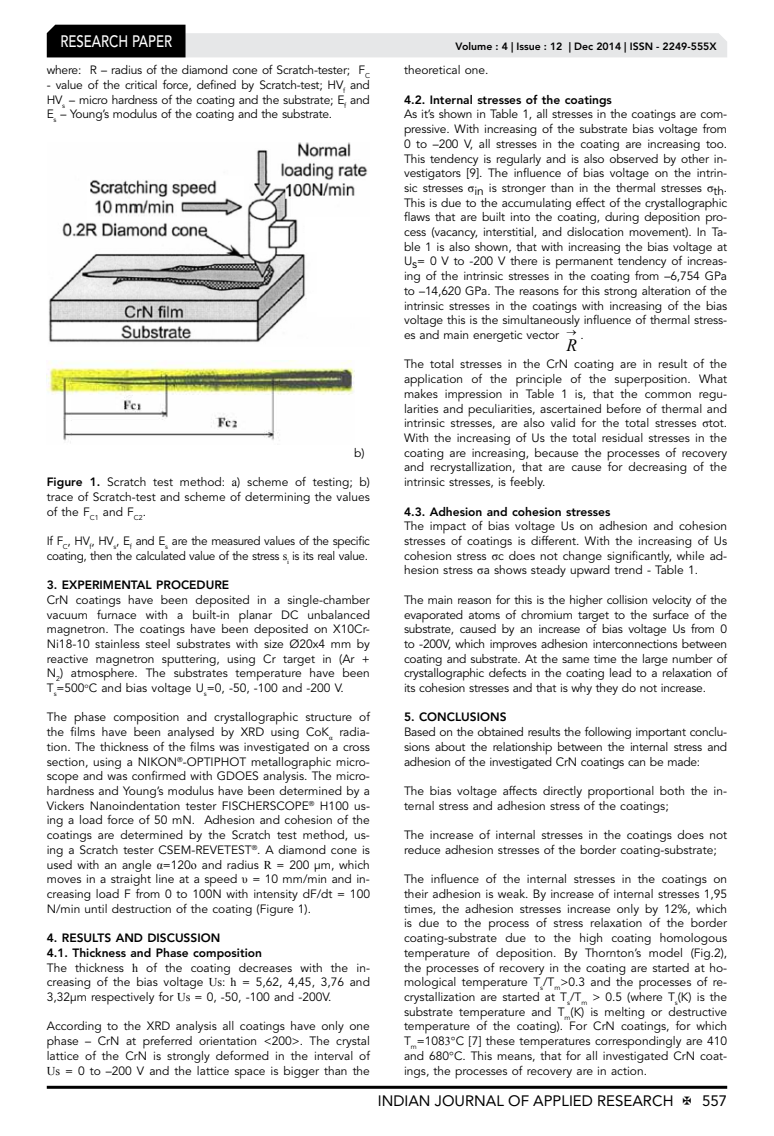
<style>
.page{position:relative;width:774px;height:1136px;background:#fff}
.page>*{position:absolute;margin:0;border:0;box-sizing:border-box;transform-origin:0 0}
.t1{font:italic 17.4px "Times New Roman";color:#000}
.t2{font:500 16.5px "Avenir LT Std";color:#fff;scale:.8 1}
.t3{font:15px "Avenir LT Std";color:#000}
.t4{font:12px/14.7px "Avenir LT Std";color:#000;text-align:justify}
.t5{font:12px/14.7px "Avenir LT Std";letter-spacing:-.03em;color:#000}
.t6{font:800 12px "Avenir LT Std";color:#000}
.t7{font:12px "Avenir LT Std";letter-spacing:-.02em;color:#000}
.t8{font:800 10.5px "Avenir LT Std";color:#000}
.s1{font-weight:800}
.s2{font-family:"Times New Roman"}
</style>
<div class="page">
<hr style="left:47px;top:1085px;width:680px;height:3px;background:#000">
<svg style="left:47px;top:25px;width:680px;height:32px"></svg>
<img style="left:49px;top:142px;width:319px;height:201px">
<img style="left:47px;top:361px;width:307px;height:82px">
<h2 class="t2" style="left:60px;top:32px;width:139px">RESEARCH PAPER</h2>
<p class="t7" style="left:47px;top:63px;width:325px">where: R – radius of the diamond cone of Scratch-tester; F<sub>C</sub></p>
<p class="t4" style="left:47px;top:78px;width:325px">- value of the critical force, defined by Scratch-test; HV<sub>f</sub> and HV<sub>s</sub> – micro hardness of the coating and the substrate; E<sub>f</sub> and E<sub>s</sub> – Young’s modulus of the coating and the substrate.</p>
<p class="t4" style="left:354px;top:445px;width:12px">b)</p>
<p class="t4" style="left:47px;top:475px;width:325px"><span class="s1">Figure 1.</span> Scratch test method: <span class="s2">а</span>) scheme of testing; b) trace of Scratch-test and scheme of determining the values of the F<sub>C1</sub> and F<sub>C2</sub>.</p>
<p class="t5" style="left:47px;top:533px;width:325px">If F<sub>C</sub>, HV<sub>f</sub>, HV<sub>s</sub>, E<sub>f</sub> and E<sub>s</sub> are the measured values of the specific coating, then the calculated value of the stress <span class="s2">s</span><sub>i</sub> is its real value.</p>
<p class="t6" style="left:47px;top:577px;width:184px">3. EXPERIMENTAL PROCEDURE</p>
<p class="t4" style="left:47px;top:592px;width:325px">CrN coatings have been deposited in a single-chamber vacuum furnace with a built-in planar DC unbalanced magnetron. The coatings have been deposited on X10Cr-Ni18-10 stainless steel substrates with size Ø20x4 mm by reactive magnetron sputtering, using Cr target in (Ar + N<sub>2</sub>) atmosphere. The substrates temperature have been T<sub>s</sub>=500<sup>o</sup>C and bias voltage U<sub>s</sub>=0, -50, -100 and -200 V.</p>
<p class="t4" style="left:47px;top:710px;width:325px">The phase composition and crystallographic structure of the films have been analysed by XRD using CoK<sub>α</sub> radia&shy;tion. The thickness of the films was investigated on a cross section, using a NIKON<sup>®</sup>-OPTIPHOT metallographic micro&shy;scope and was confirmed with GDOES analysis. The micro&shy;hardness and Young’s modulus have been determined by a Vickers Nanoindentation tester FISCHERSCOPE<sup>®</sup> H100 us&shy;ing a load force of 50 mN. Adhesion and cohesion of the coatings are determined by the Scratch test method, us&shy;ing a Scratch tester CSEM-REVETEST<sup>®</sup>. A diamond cone is used with an angle <span class="s2">α</span>=120<span class="s2">о</span> and radius <span class="s2">R</span> = 200 μm, which moves in a straight line at a speed <span class="s2">υ</span> = 10 mm/min and in&shy;creasing load F from 0 to 100N with intensity dF/dt = 100<br>N/min until destruction of the coating (Figure 1).</p>
<p class="t4" style="left:47px;top:930px;width:325px;text-align:left"><span class="s1">4. RESULTS AND DISCUSSION<br>4.1. Thickness and Phase composition<br></span>The thickness <span class="s2">h</span> of the coating decreases with the in&shy;creasing of the bias voltage <span class="s2">Us</span>: <span class="s2">h</span> = 5,62, 4,45, 3,76 and 3,32μm respectively for <span class="s2">Us</span> = 0, -50, -100 and -200V.</p>
<p class="t4" style="left:47px;top:1019px;width:325px">According to the XRD analysis all coatings have only one phase – CrN at preferred orientation &lt;200&gt;. The crystal lattice of the CrN is strongly deformed in the interval of <span class="s2">Us</span> = 0 to –200 V and the lattice space is bigger than the</p>
<p class="t8" style="left:456px;top:41px;width:262px">Volume : 4 | Issue : 12 | Dec 2014 | ISSN - 2249-555X</p>
<p class="t4" style="left:404px;top:63px;width:86px">theoretical one.</p>
<p class="t6" style="left:404px;top:92px;width:209px">4.2. Internal stresses of the coatings</p>
<p class="t4" style="left:404px;top:107px;width:325px">As it’s shown in Table 1, all stresses in the coatings are com&shy;pressive. With increasing of the substrate bias voltage from 0 to –200 V, all stresses in the coating are increasing too.<br>This tendency is regularly and is also observed by other in&shy;vestigators [9]. The influence of bias voltage on the intrin&shy;sic stresses <span class="s2">σ</span>in is stronger than in the thermal stresses <span class="s2">σ</span>th.<br>This is due to the accumulating effect of the crystallographic flaws that are built into the coating, during deposition pro&shy;cess (vacancy, interstitial, and dislocation movement). In Ta&shy;ble 1 is also shown, that with increasing the bias voltage at Us= 0 V to -200 V there is permanent tendency of increas&shy;ing of the intrinsic stresses in the coating from –6,754 GPa to –14,620 GPa. The reasons for this strong alteration of the intrinsic stresses in the coatings with increasing of the bias voltage this is the simultaneously influence of thermal stress&shy;es and main energetic vector → .</p>
<h1 class="t1" style="left:566px;top:333px;width:12px">R</h1>
<p class="t4" style="left:404px;top:357px;width:325px">The total stresses in the CrN coating are in result of the application of the principle of the superposition. What makes impression in Table 1 is, that the common regu&shy;larities and peculiarities, ascertained before of thermal and intrinsic stresses, are also valid for the total stresses <span class="s2">σ</span>tot.<br>With the increasing of Us the total residual stresses in the coating are increasing, because the processes of recovery and recrystallization, that are cause for decreasing of the intrinsic stresses, is feebly.</p>
<p class="t6" style="left:404px;top:504px;width:208px">4.3. Adhesion and cohesion stresses</p>
<p class="t4" style="left:404px;top:519px;width:325px">The impact of bias voltage Us on adhesion and cohesion stresses of coatings is different. With the increasing of Us cohesion stress <span class="s2">σ</span>c does not change significantly, while ad&shy;hesion stress <span class="s2">σ</span>a shows steady upward trend - Table 1.</p>
<p class="t4" style="left:404px;top:592px;width:325px">The main reason for this is the higher collision velocity of the evaporated atoms of chromium target to the surface of the substrate, caused by an increase of bias voltage Us from 0 to -200V, which improves adhesion interconnections between coating and substrate. At the same time the large number of crystallographic defects in the coating lead to a relaxation of its cohesion stresses and that is why they do not increase.</p>
<p class="t6" style="left:404px;top:710px;width:104px">5. CONCLUSIONS</p>
<p class="t4" style="left:404px;top:725px;width:325px">Based on the obtained results the following important conclu&shy;sions about the relationship between the internal stress and adhesion of the investigated CrN coatings can be made:</p>
<p class="t4" style="left:404px;top:783px;width:325px">The bias voltage affects directly proportional both the in&shy;ternal stress and adhesion stress of the coatings;</p>
<p class="t4" style="left:404px;top:827px;width:325px">The increase of internal stresses in the coatings does not reduce adhesion stresses of the border coating-substrate;</p>
<p class="t4" style="left:404px;top:872px;width:325px">The influence of the internal stresses in the coatings on their adhesion is weak. By increase of internal stresses 1,95 times, the adhesion stresses increase only by 12%, which is due to the process of stress relaxation of the border coating-substrate due to the high coating homologous temperature of deposition. By Thornton’s model (Fig.2), the processes of recovery in the coating are started at ho&shy;mological temperature T<sub>s</sub>/T<sub>m</sub>&gt;0.3 and the processes of re&shy;crystallization are started at T<sub>s</sub>/T<sub>m</sub> &gt; 0.5 (where T<sub>s</sub>(K) is the substrate temperature and T<sub>m</sub>(K) is melting or destructive temperature of the coating). For CrN coatings, for which T<sub>m</sub>=108<span class="s2">3°</span>C [7] these temperatures correspondingly are 410 and 680<span class="s2">°</span>C. This means, that for all investigated CrN coat&shy;ings, the processes of recovery are in action.</p>
<p class="t3" style="left:378px;top:1091px;width:297px">INDIAN JOURNAL OF APPLIED RESEARCH</p>
<p class="t3" style="left:702px;top:1091px;width:27px">557</p>
</div>
